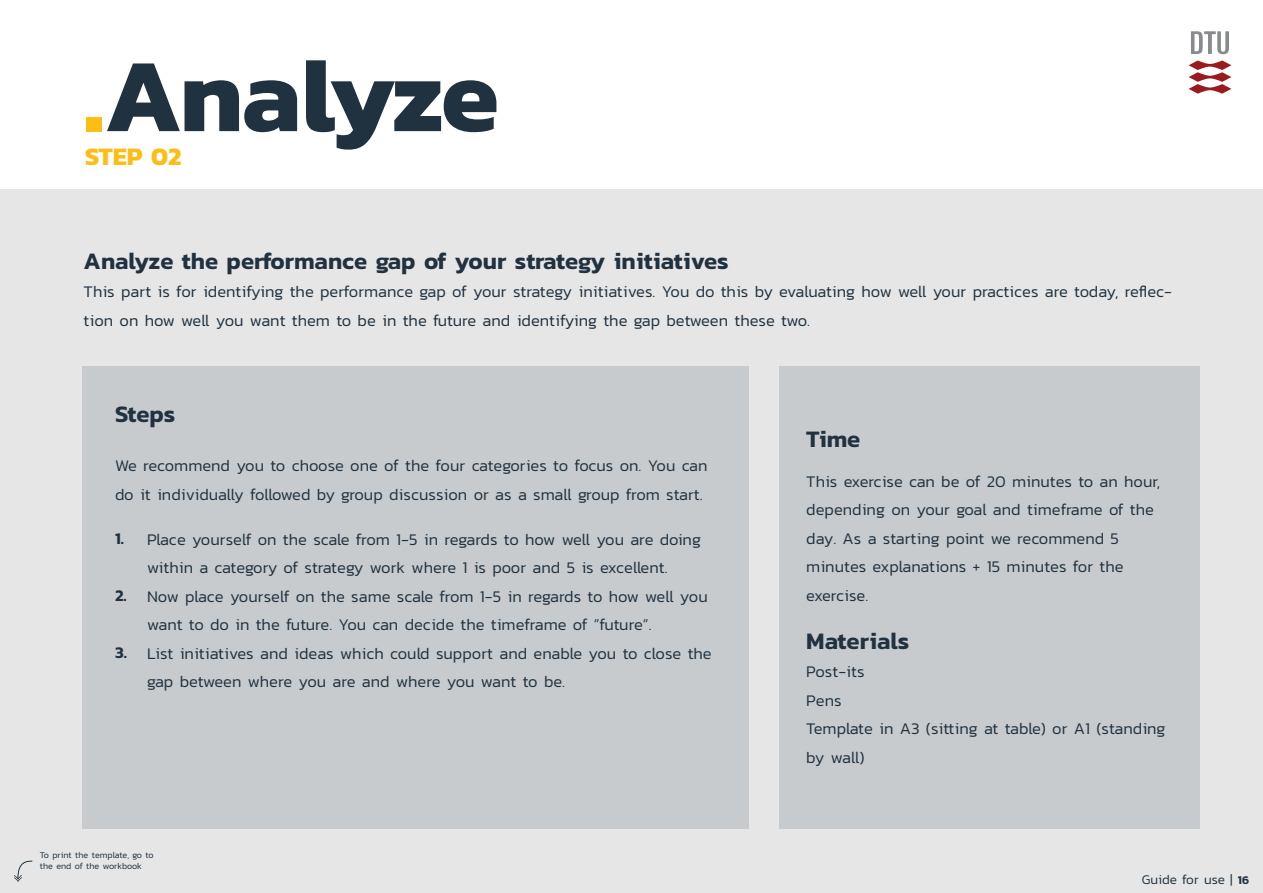
<style>
.page{position:relative;width:1263px;height:893px;background:#fff}
.page>*{position:absolute;margin:0;border:0;box-sizing:border-box;transform-origin:0 0}
.t1{font:700 105px "Kanit";letter-spacing:-.025em;color:#20323f}
.t2{font:700 25.5px "Kanit";color:#fdbd14}
.t3{font:600 24px "Kanit";color:#20323f}
.t4{font:300 16.5px/28.5px "Kanit";color:#20323f}
.t5{font:600 16.5px "Kanit";color:#20323f}
.t6{font:300 13.5px "Kanit";color:#20323f}
.t7{font:600 12px "Kanit";color:#20323f}
.t8{font:300 9px/10.5px "Kanit";color:#20323f}
.s1{color:#fdbd14}
</style>
<div class="page">
<div style="left:0;top:189px;width:1263px;height:704px;background:#e6e6e6"></div>
<div style="left:83px;top:366px;width:666px;height:462px;background:#c8cbcd"></div>
<div style="left:779px;top:366px;width:421px;height:462px;background:#c8cbcd"></div>
<svg style="left:1191px;top:31px;width:38px;height:23px"></svg>
<svg style="left:1189px;top:60px;width:42px;height:34px"></svg>
<svg style="left:14px;top:860px;width:19px;height:22px"></svg>
<h1 class="t1" style="left:84px;top:14px;width:417px"><span class="s1">.</span>Analyze</h1>
<h2 class="t2" style="left:85px;top:137px;width:98px">STEP 02</h2>
<h3 class="t3" style="left:84px;top:243px;width:647px">Analyze the performance gap of your strategy initiatives</h3>
<p class="t4" style="left:84px;top:277px;width:1090px">This part is for identifying the performance gap of your strategy initiatives. You do this by evaluating how well your practices are today, reflec&shy;tion on how well you want them to be in the future and identifying the gap between these two.</p>
<h3 class="t3" style="left:115px;top:396px;width:62px">Steps</h3>
<p class="t4" style="left:115px;top:451px;width:594px">We recommend you to choose one of the four categories to focus on. You can do it individually followed by group discussion or as a small group from start.</p>
<p class="t5" style="left:115px;top:526px;width:10px">1.</p>
<p class="t5" style="left:115px;top:583px;width:13px">2.</p>
<p class="t5" style="left:115px;top:640px;width:13px">3.</p>
<p class="t4" style="left:147px;top:525px;width:566px">Place yourself on the scale from 1-5 in regards to how well you are doing within a category of strategy work where 1 is poor and 5 is excellent.<br>Now place yourself on the same scale from 1-5 in regards to how well you want to do in the future. You can decide the timeframe of ”future”.<br>List initiatives and ideas which could support and enable you to close the gap between where you are and where you want to be.</p>
<p class="t8" style="left:40px;top:850px;width:115px">To print the template, go to the end of the workbook</p>
<h3 class="t3" style="left:806px;top:420px;width:56px">Time</h3>
<p class="t4" style="left:806px;top:467px;width:355px">This exercise can be of 20 minutes to an hour, depending on your goal and timeframe of the day. As a starting point we recommend 5 minutes explanations + 15 minutes for the exercise.</p>
<h3 class="t3" style="left:806px;top:623px;width:105px">Materials</h3>
<p class="t4" style="left:806px;top:657px;width:361px">Post-its<br>Pens<br>Template in A3 (sitting at table) or A1 (standing by wall)</p>
<p class="t6" style="left:1142px;top:869px;width:92px">Guide for use |</p>
<p class="t7" style="left:1238px;top:870px;width:13px">16</p>
</div>
